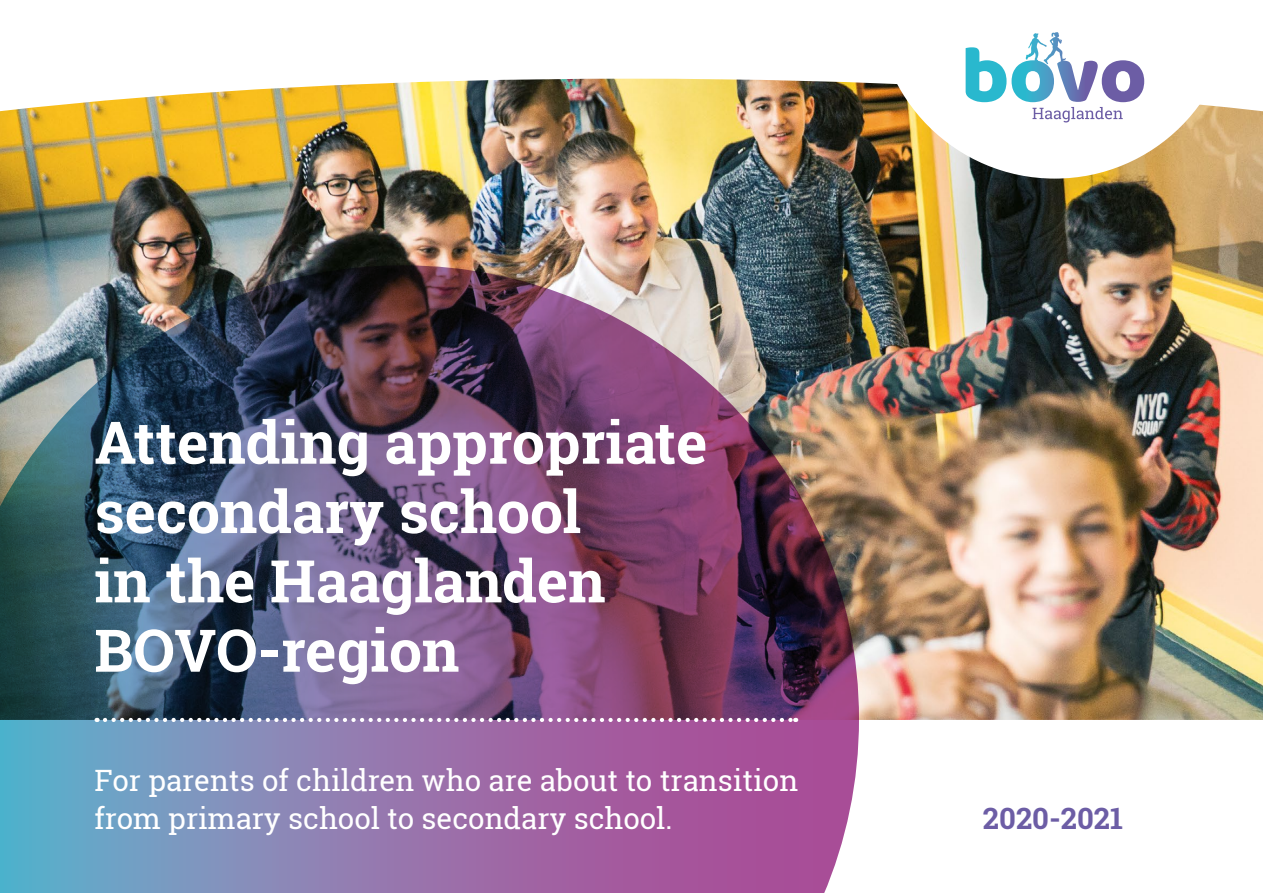
<style>
.page{position:relative;width:1263px;height:893px;background:#fff}
.page>*{position:absolute;margin:0;border:0;box-sizing:border-box;transform-origin:0 0}
.t1{font:700 58.8px/69.3px "Roboto Slab";color:#fff}
.t2{font:29.4px/37.8px "Roboto Slab";color:#fff}
.t3{font:700 29.4px "Roboto Slab";color:#6c5da5}
</style>
<div class="page">
<img style="left:0;top:79px;width:1263px;height:641px">
<svg style="left:876px;top:40px;width:357px;height:139px"></svg>
<svg style="left:966px;top:47px;width:40px;height:55px"></svg>
<svg style="left:1032px;top:32px;width:112px;height:90px"></svg>
<img style="left:0;top:265px;width:859px;height:628px">
<img style="left:105px;top:718px;width:691px;height:4px">
<h1 class="t1" style="left:94px;top:407px;width:615px">Attending appropriate secondary school<br>in the Haaglanden<br>BOVO-region</h1>
<p class="t2" style="left:94px;top:761px;width:705px">For parents of children who are about to transition from primary school to secondary school.</p>
<p class="t3" style="left:983px;top:798px;width:142px">2020-2021</p>
</div>
